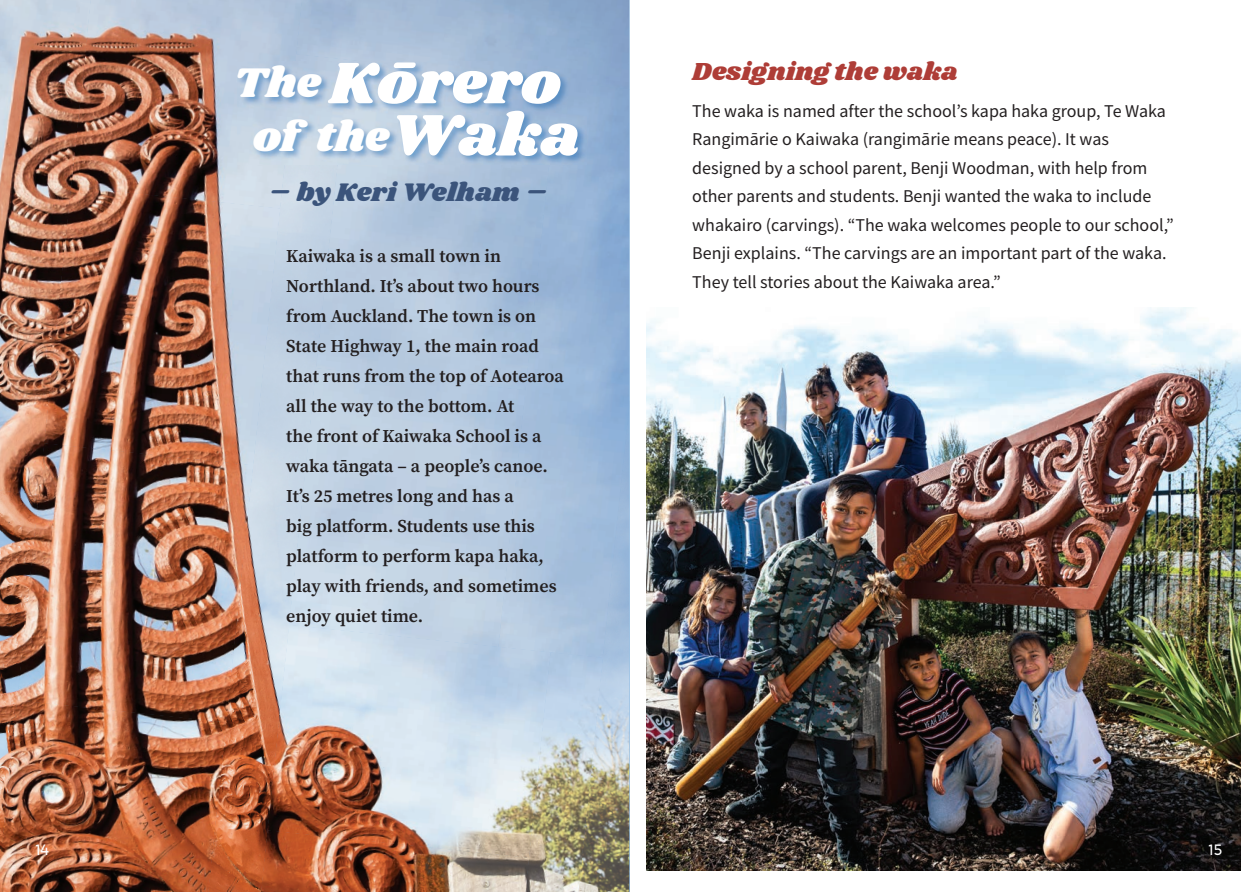
<style>
.page{position:relative;width:1258px;height:892px;background:#fff}
.page>*{position:absolute;margin:0;border:0;box-sizing:border-box;transform-origin:0 0}
.t1{font:60.6px "Shrikhand";color:#fff}
.t2{font:42.9px "Shrikhand";color:#fff}
.t3{font:26.4px "Shrikhand";color:#3b547b}
.t4{font:25.5px "Shrikhand";color:#ae3d37}
.t5{font:18px/28.5px "Source Sans Pro";color:#231f20}
.t6{font:600 18px/30px "Source Serif Pro";color:#231f20}
.t7{font:15px "Aronui";color:#fff}
.s1{font-size:42.9px}
.s2{font-size:60.6px}
</style>
<div class="page">
<img style="left:93px;top:0;width:203px;height:186px">
<img style="left:0;top:0;width:93px;height:489px">
<img style="left:204px;top:157px;width:134px;height:735px">
<img style="left:44px;top:186px;width:236px;height:279px">
<img style="left:289px;top:368px;width:237px;height:256px">
<img style="left:576px;top:401px;width:53px;height:491px">
<img style="left:17px;top:443px;width:236px;height:279px">
<img style="left:0;top:489px;width:39px;height:211px">
<img style="left:267px;top:624px;width:284px;height:206px">
<img style="left:523px;top:652px;width:80px;height:240px">
<img style="left:0;top:700px;width:226px;height:192px">
<img style="left:256px;top:830px;width:273px;height:62px">
<img style="left:237px;top:62px;width:350px;height:103px">
<img style="left:646px;top:308px;width:594px;height:562px">
<img style="left:629px;top:0;width:1px;height:148px">
<img style="left:629px;top:148px;width:1px;height:380px">
<img style="left:629px;top:528px;width:1px;height:364px">
<p class="t7" style="left:35px;top:844px;width:16px">14</p>
<h1 class="t1" style="left:234px;top:41px;width:328px"><span class="s1">The</span> Kōrero</h1>
<h2 class="t2" style="left:253px;top:107px;width:329px">of the<span class="s2">Waka</span></h2>
<h3 class="t3" style="left:269px;top:174px;width:281px">– by Keri Welham –</h3>
<p class="t6" style="left:286px;top:242px;width:279px">Kaiwaka is a small town in<br>Northland. It’s about two hours from Auckland. The town is on<br>State Highway 1, the main road that runs from the top of Aotearoa all the way to the bottom. At<br>the front of Kaiwaka School is a waka tāngata – a people’s canoe.<br>It’s 25 metres long and has a<br>big platform. Students use this platform to perform kapa haka, play with friends, and sometimes enjoy quiet time.</p>
<h3 class="t4" style="left:692px;top:53px;width:267px">Designing the waka</h3>
<p class="t5" style="left:692px;top:98px;width:483px">The waka is named after the school’s kapa haka group, Te Waka Rangimārie o Kaiwaka (rangimārie means peace). It was designed by a school parent, Benji Woodman, with help from other parents and students. Benji wanted the waka to include whakairo (carvings). “The waka welcomes people to our school,” Benji explains. “The carvings are an important part of the waka.<br>They tell stories about the Kaiwaka area.”</p>
<p class="t7" style="left:1208px;top:844px;width:16px">15</p>
</div>
